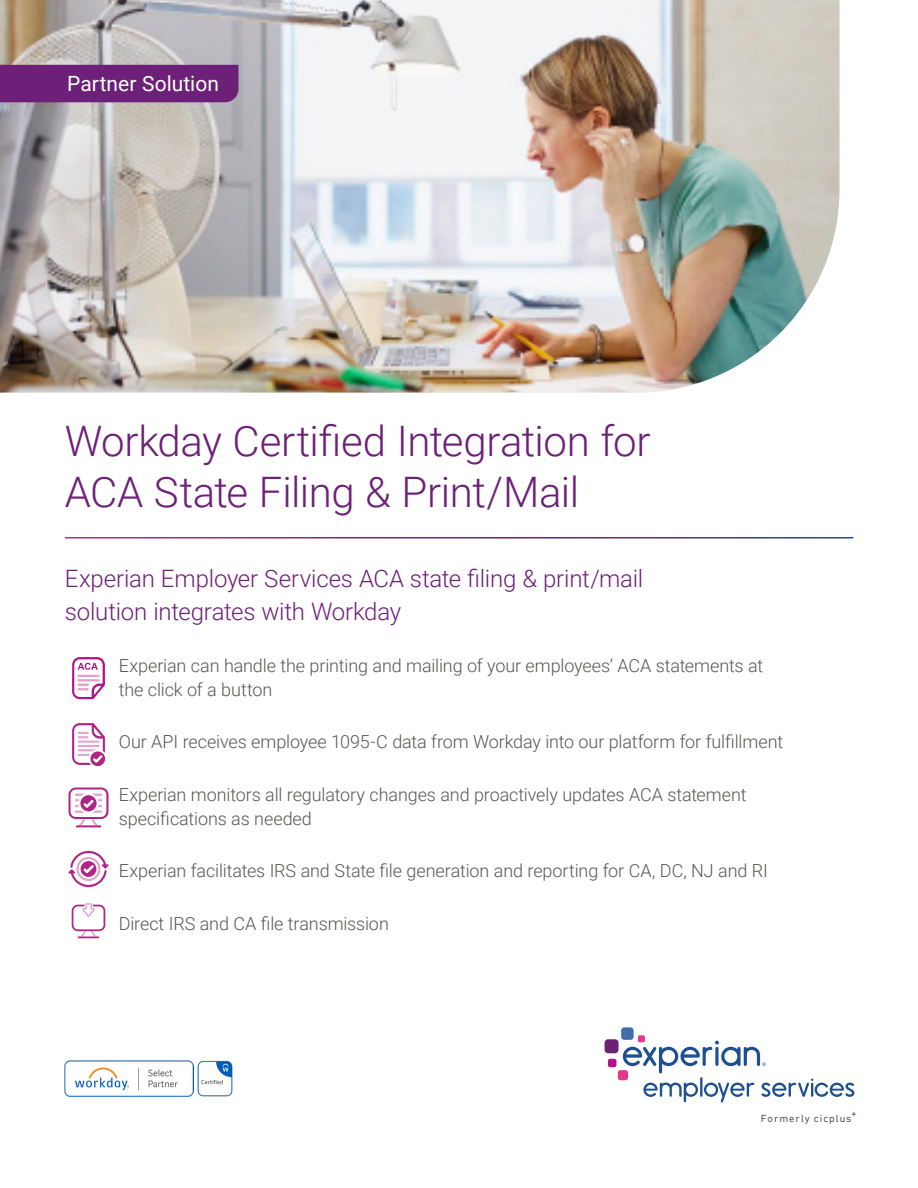
<style>
.page{position:relative;width:918px;height:1188px;background:#fff}
.page>*{position:absolute;margin:0;border:0;box-sizing:border-box;transform-origin:0 0}
.t1{font:300 42px/51px "Roboto";letter-spacing:-.01em;color:#6d2077}
.t2{font:300 24px/33px "Roboto";letter-spacing:-.01em;color:#6d2077}
.t3{font:21px "Roboto";color:#fff}
.t4{font:300 18px/24px "Roboto";letter-spacing:-.005em;color:#575755}
.t5{font:10.5px "DIN Next LT Pro";letter-spacing:.09em;color:#575755}
</style>
<div class="page">
<div style="left:621px;top:1027px;width:13px;height:13px;background:#426da9;border-radius:3px"></div>
<div style="left:605px;top:1039px;width:14px;height:14px;background:#6d2077;border-radius:4px"></div>
<div style="left:608px;top:1059px;width:9px;height:8px;background:#af1685;border-radius:2px"></div>
<div style="left:618px;top:1070px;width:10px;height:10px;background:#e63888;border-radius:3px"></div>
<div style="left:638px;top:1035px;width:7px;height:7px;background:#e63888;border-radius:2px"></div>
<svg style="left:623px;top:1041px;width:143px;height:32px"></svg>
<svg style="left:643px;top:1083px;width:55px;height:19px"></svg>
<hr style="left:700px;top:1077px;width:2px;height:20px;background:#1d4f91">
<svg style="left:704px;top:1083px;width:50px;height:19px"></svg>
<svg style="left:761px;top:1079px;width:93px;height:18px"></svg>
<img style="left:0;top:0;width:839px;height:393px">
<div style="left:0;top:65px;width:238px;height:37px;background:#6d2077"></div>
<svg style="left:72px;top:657px;width:33px;height:42px"></svg>
<svg style="left:72px;top:903px;width:33px;height:35px"></svg>
<svg style="left:72px;top:723px;width:33px;height:43px"></svg>
<svg style="left:69px;top:787px;width:40px;height:40px"></svg>
<svg style="left:68px;top:851px;width:41px;height:36px"></svg>
<img style="left:197px;top:1061px;width:35px;height:35px">
<img style="left:65px;top:1061px;width:128px;height:35px">
<p class="t3" style="left:67px;top:69px;width:153px">Partner Solution</p>
<h1 class="t1" style="left:65px;top:414px;width:587px">Workday Certified Integration for<br>ACA State Filing &amp; Print/Mail</h1>
<h2 class="t2" style="left:65px;top:561px;width:580px">Experian Employer Services ACA state filing &amp; print/mail solution integrates with Workday</h2>
<p class="t4" style="left:119px;top:653px;width:646px">Experian can handle the printing and mailing of your employees’ ACA statements at the click of a button</p>
<p class="t4" style="left:119px;top:729px;width:666px">Our API receives employee 1095-C data from Workday into our platform for fulfillment</p>
<p class="t4" style="left:119px;top:782px;width:629px">Experian monitors all regulatory changes and proactively updates ACA statement specifications as needed</p>
<p class="t4" style="left:119px;top:858px;width:651px">Experian facilitates IRS and State file generation and reporting for CA, DC, NJ and RI</p>
<p class="t4" style="left:119px;top:911px;width:272px">Direct IRS and CA file transmission</p>
<p class="t5" style="left:851px;top:1107px;width:7px">+</p>
<p class="t5" style="left:761px;top:1112px;width:92px">Formerly cicplus</p>
</div>
